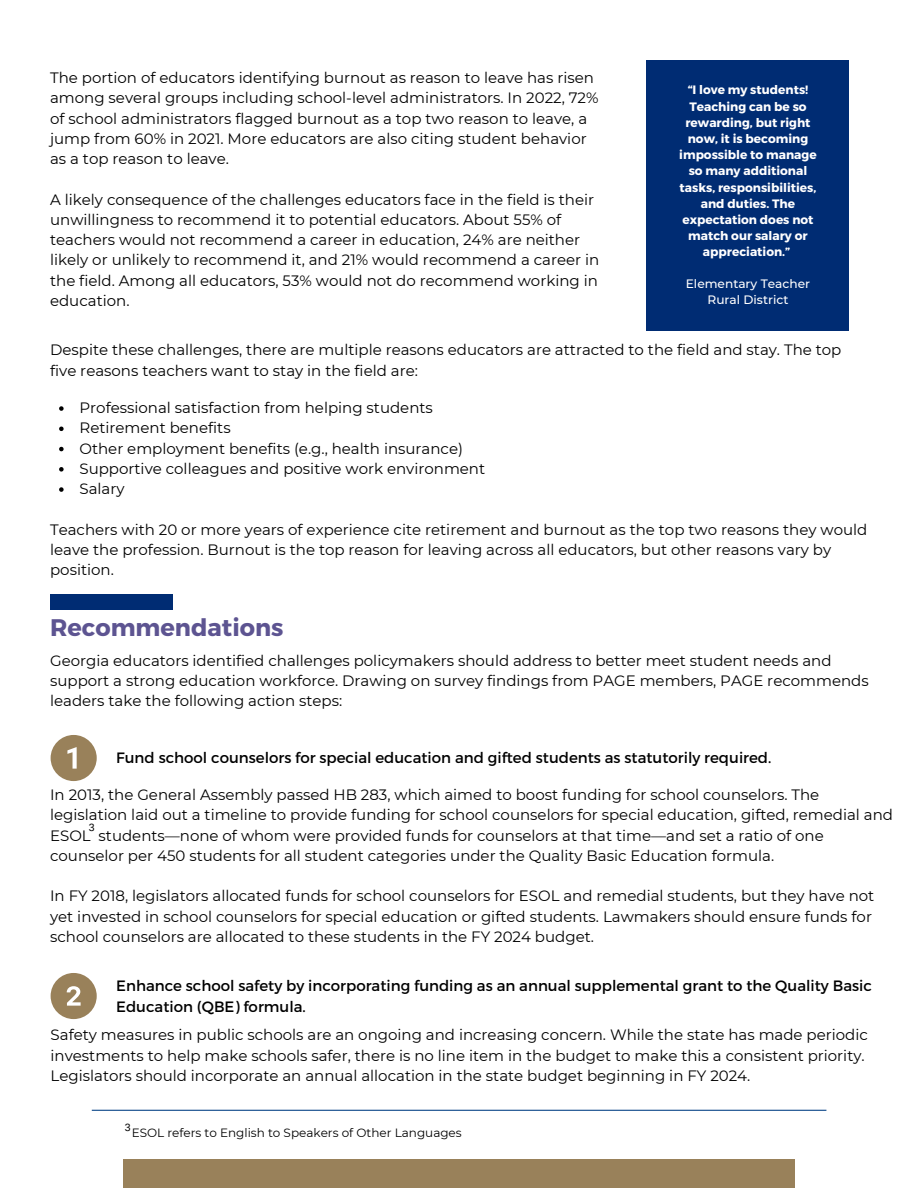
<style>
.page{position:relative;width:918px;height:1188px;background:#fff}
.page>*{position:absolute;margin:0;border:0;box-sizing:border-box;transform-origin:0 0}
.t1{font:700 24px "Montserrat";color:#5d5491}
.t2{font:15px/20.2px "Montserrat";color:#000}
.t3{font:700 12.15px/16.2px "Montserrat";color:#fff;text-align:center}
.t4{font:500 12.15px/16.2px "Montserrat";color:#fff;text-align:center}
.t5{font:12px "Montserrat";color:#000}
.t6{font:10.5px "Arimo";color:#000}
</style>
<div class="page">
<div style="left:123px;top:1160px;width:672px;height:28px;background:#99815a"></div>
<svg style="left:59px;top:406px;width:5px;height:5px"></svg>
<svg style="left:59px;top:427px;width:5px;height:4px"></svg>
<svg style="left:59px;top:447px;width:5px;height:4px"></svg>
<svg style="left:59px;top:467px;width:5px;height:5px"></svg>
<svg style="left:59px;top:487px;width:5px;height:5px"></svg>
<div style="left:647px;top:61px;width:202px;height:270px;background:#002c73"></div>
<div style="left:50px;top:594px;width:123px;height:16px;background:#002c73"></div>
<svg style="left:51px;top:735px;width:46px;height:46px"></svg>
<svg style="left:51px;top:973px;width:46px;height:46px"></svg>
<hr style="left:92px;top:1110px;width:734px;height:1px;background:#0c4789">
<p class="t2" style="left:50px;top:68px;width:550px">The portion of educators identifying burnout as reason to leave has risen among several groups including school-level administrators. In 2022, 72% of school administrators flagged burnout as a top two reason to leave, a jump from 60% in 2021. More educators are also citing student behavior as a top reason to leave.</p>
<p class="t2" style="left:50px;top:189px;width:551px">A likely consequence of the challenges educators face in the field is their unwillingness to recommend it to potential educators. About 55% of teachers would not recommend a career in education, 24% are neither likely or unlikely to recommend it, and 21% would recommend a career in the field. Among all educators, 53% would not do recommend working in education.</p>
<p class="t3" style="left:679px;top:81px;width:139px">“I love my students!<br>Teaching can be so rewarding, but right now, it is becoming impossible to manage so many additional tasks, responsibilities, and duties. The expectation does not match our salary or appreciation.”</p>
<p class="t4" style="left:686px;top:275px;width:126px">Elementary Teacher<br>Rural District</p>
<p class="t2" style="left:50px;top:340px;width:793px">Despite these challenges, there are multiple reasons educators are attracted to the field and stay. The top five reasons teachers want to stay in the field are:</p>
<p class="t2" style="left:80px;top:398px;width:407px">Professional satisfaction from helping students Retirement benefits<br>Other employment benefits (e.g., health insurance)<br>Supportive colleagues and positive work environment Salary</p>
<p class="t2" style="left:50px;top:519px;width:819px">Teachers with 20 or more years of experience cite retirement and burnout as the top two reasons they would leave the profession. Burnout is the top reason for leaving across all educators, but other reasons vary by position.</p>
<h1 class="t1" style="left:50px;top:612px;width:235px">Recommendations</h1>
<p class="t2" style="left:50px;top:650px;width:820px">Georgia educators identified challenges policymakers should address to better meet student needs and support a strong education workforce. Drawing on survey findings from PAGE members, PAGE recommends leaders take the following action steps:</p>
<p class="t2" style="left:116px;top:747px;width:657px">Fund school counselors for special education and gifted students as statutorily required.</p>
<p class="t2" style="left:50px;top:785px;width:844px">In 2013, the General Assembly passed HB 283, which aimed to boost funding for school counselors. The legislation laid out a timeline to provide funding for school counselors for special education, gifted, remedial and ESOL students—none of whom were provided funds for counselors at that time—and set a ratio of one counselor per 450 students for all student categories under the Quality Basic Education formula.</p>
<p class="t2" style="left:50px;top:886px;width:826px">In FY 2018, legislators allocated funds for school counselors for ESOL and remedial students, but they have not yet invested in school counselors for special education or gifted students. Lawmakers should ensure funds for school counselors are allocated to these students in the FY 2024 budget.</p>
<p class="t6" style="left:89px;top:822px;width:7px">3</p>
<p class="t2" style="left:116px;top:975px;width:757px">Enhance school safety by incorporating funding as an annual supplemental grant to the Quality Basic<br>Education (QBE) formula.</p>
<p class="t2" style="left:51px;top:1025px;width:819px">Safety measures in public schools are an ongoing and increasing concern. While the state has made periodic investments to help make schools safer, there is no line item in the budget to make this a consistent priority.<br>Legislators should incorporate an annual allocation in the state budget beginning in FY 2024.</p>
<p class="t6" style="left:125px;top:1122px;width:7px">3</p>
<p class="t5" style="left:132px;top:1125px;width:332px">ESOL refers to English to Speakers of Other Languages</p>
</div>
